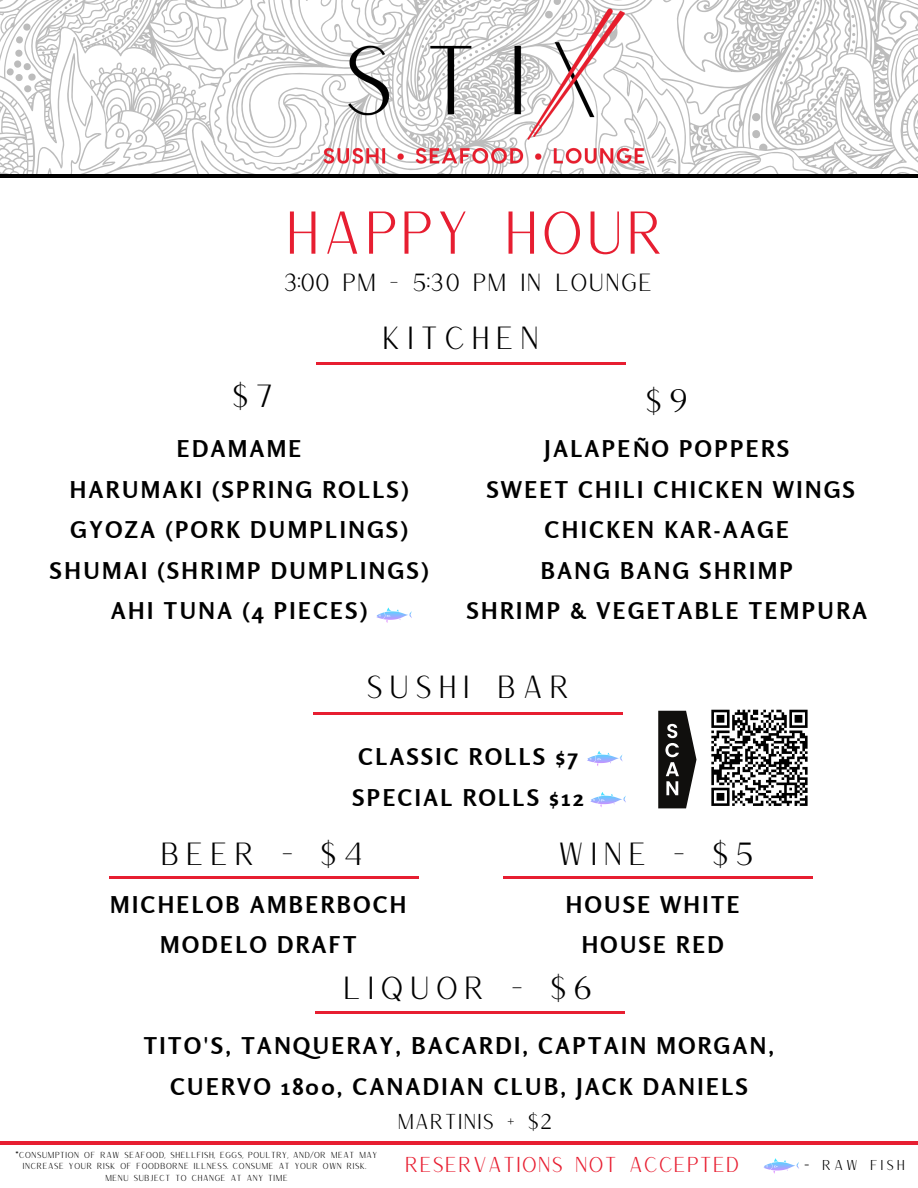
<style>
.page{position:relative;width:918px;height:1188px;background:#fff}
.page>*{position:absolute;margin:0;border:0;box-sizing:border-box;transform-origin:0 0}
.t1{font:58.8px "Versailles";color:#e71e31}
.t2{font:31.2px "Versailles";letter-spacing:.15em;color:#000}
.t3{font:24.15px "Versailles";color:#000}
.t4{font:700 23.1px/40.5px "Rosario";letter-spacing:.11em;color:#000;text-align:center}
.t5{font:21px "Versailles";color:#e81e31}
.t6{font:21px "Versailles";color:#000}
.t7{font:13.95px "Versailles";letter-spacing:.15em;color:#000}
.t8{font:8.55px/11.4px "Versailles";color:#000;text-align:center}
</style>
<div class="page">
<svg style="left:0;top:0;width:918px;height:174px"></svg>
<svg style="left:588px;top:0;width:59px;height:1px"></svg>
<svg style="left:257px;top:0;width:29px;height:38px"></svg>
<svg style="left:0;top:0;width:28px;height:10px"></svg>
<hr style="left:0;top:174px;width:918px;height:4px;background:#000">
<hr style="left:0;top:1141px;width:918px;height:4px;background:#e71e31">
<hr style="left:317px;top:363px;width:309px;height:2px;background:#e71e31">
<img style="left:321px;top:1px;width:325px;height:173px">
<hr style="left:313px;top:712px;width:309px;height:2px;background:#e71e31">
<svg style="left:763px;top:1158px;width:36px;height:16px"></svg>
<hr style="left:109px;top:877px;width:309px;height:2px;background:#e71e31">
<hr style="left:504px;top:877px;width:309px;height:2px;background:#e71e31">
<hr style="left:316px;top:1011px;width:309px;height:2px;background:#e71e31">
<svg style="left:587px;top:751px;width:36px;height:15px"></svg>
<svg style="left:590px;top:792px;width:36px;height:15px"></svg>
<svg style="left:376px;top:607px;width:36px;height:16px"></svg>
<svg style="left:711px;top:709px;width:97px;height:97px"></svg>
<svg style="left:658px;top:711px;width:38px;height:97px"></svg>
<h5 class="t1" style="left:284px;top:195px;width:383px">HAPPY HOUR</h5>
<h2 class="t3" style="left:283px;top:267px;width:372px">3:00 PM - 5:30 PM IN LOUNGE</h2>
<h1 class="t2" style="left:382px;top:318px;width:160px">KITCHEN</h1>
<h3 class="t2" style="left:231px;top:376px;width:43px">$7</h3>
<h2 class="t2" style="left:645px;top:381px;width:46px">$9</h2>
<p class="t4" style="left:50px;top:429px;width:380px">EDAMAME<br>HARUMAKI (SPRING ROLLS)<br>GYOZA (PORK DUMPLINGS)<br>SHUMAI (SHRIMP DUMPLINGS)<br>AHI TUNA (4 PIECES)</p>
<p class="t4" style="left:467px;top:429px;width:402px">JALAPEÑO POPPERS<br>SWEET CHILI CHICKEN WINGS<br>CHICKEN KAR-AAGE<br>BANG BANG SHRIMP<br>SHRIMP &amp; VEGETABLE TEMPURA</p>
<p class="t2" style="left:366px;top:667px;width:207px">SUSHI BAR</p>
<p class="t4" style="left:353px;top:736px;width:233px;text-align:left">CLASSIC ROLLS $7<br>SPECIAL ROLLS $12</p>
<h2 class="t2" style="left:557px;top:834px;width:199px">WINE - $5</h2>
<p class="t4" style="left:566px;top:884px;width:175px">HOUSE WHITE<br>HOUSE RED</p>
<p class="t2" style="left:343px;top:968px;width:252px">LIQUOR - $6</p>
<h4 class="t4" style="left:144px;top:1025px;width:632px">TITO'S, TANQUERAY, BACARDI, CAPTAIN MORGAN,<br>CUERVO 1800, CANADIAN CLUB, JACK DANIELS</h4>
<h3 class="t2" style="left:160px;top:834px;width:206px">BEER - $4</h3>
<h4 class="t4" style="left:110px;top:884px;width:298px">MICHELOB AMBERBOCH<br>MODELO DRAFT</h4>
<h3 class="t8" style="left:15px;top:1149px;width:364px">*CONSUMPTION OF RAW SEAFOOD, SHELLFISH, EGGS, POULTRY, AND/OR MEAT MAY<br>INCREASE YOUR RISK OF FOODBORNE ILLNESS. CONSUME AT YOUR OWN RISK.</h3>
<h4 class="t8" style="left:105px;top:1171px;width:184px">MENU SUBJECT TO CHANGE AT ANY TIME</h4>
<p class="t6" style="left:397px;top:1108px;width:157px">MARTINIS + $2</p>
<p class="t5" style="left:404px;top:1151px;width:337px">RESERVATIONS NOT ACCEPTED</p>
<p class="t7" style="left:804px;top:1157px;width:103px">= RAW FISH</p>
</div>
